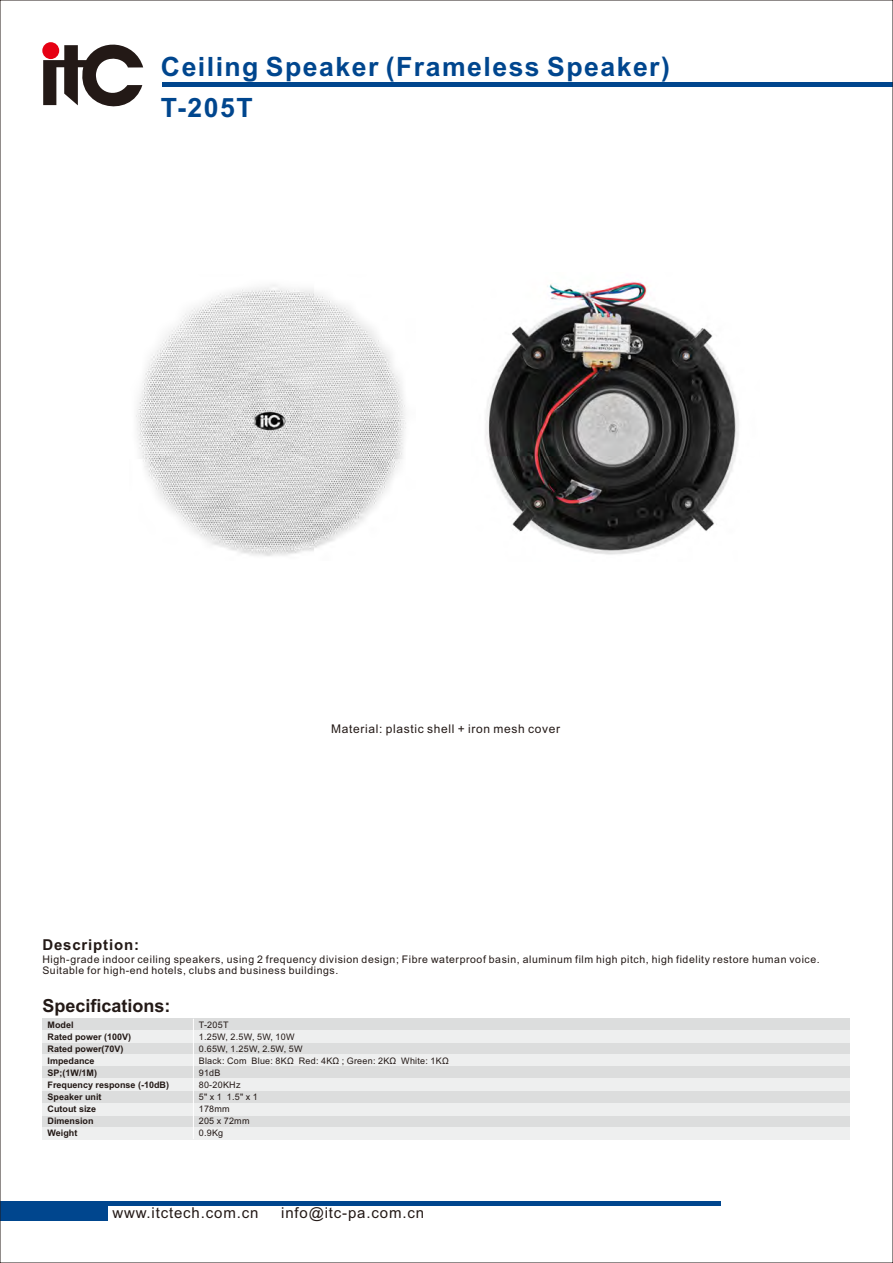
<style>
.page{position:relative;width:893px;height:1263px;background:#fff}
.page>*{position:absolute;margin:0;border:0;box-sizing:border-box;transform-origin:0 0}
.t1{font:700 26.55px/41.1px "Arial";letter-spacing:.055em;color:#00468e}
.t2{font:700 18px "Arial";color:#231916}
.t3{font:15px "Arial";letter-spacing:.055em;color:#231916}
.t4{font:700 15px "Arial";letter-spacing:.055em;color:#231916}
.t5{font:12px "Arial";letter-spacing:.055em;color:#231916}
.t6{font:10.5px/11.7px "Arial";letter-spacing:.055em;color:#231916}
.t7{font:9px/12px "Arial";letter-spacing:.03em;color:#231916}
.t8{font:700 9px/12px "Arial";color:#231916}
</style>
<div class="page">
<hr style="left:0;top:1202px;width:720px;height:4px;background:#00468e">
<div style="left:0;top:1202px;width:108px;height:18px;background:#00468e"></div>
<hr style="left:163px;top:82px;width:730px;height:4px;background:#00468e">
<svg style="left:43px;top:42px;width:100px;height:65px"></svg>
<div style="left:42px;top:1019px;width:808px;height:12px;background:#dcdddd"></div>
<div style="left:42px;top:1091px;width:808px;height:12px;background:#dcdddd"></div>
<div style="left:42px;top:1043px;width:808px;height:12px;background:#dcdddd"></div>
<div style="left:42px;top:1055px;width:808px;height:12px;background:#eeefef"></div>
<div style="left:42px;top:1031px;width:808px;height:12px;background:#eeefef"></div>
<div style="left:42px;top:1115px;width:808px;height:12px;background:#dcdddd"></div>
<div style="left:42px;top:1103px;width:808px;height:12px;background:#eeefef"></div>
<div style="left:42px;top:1067px;width:808px;height:12px;background:#dcdddd"></div>
<div style="left:42px;top:1079px;width:808px;height:12px;background:#eeefef"></div>
<div style="left:42px;top:1127px;width:808px;height:12px;background:#eeefef"></div>
<hr style="left:193px;top:1019px;width:1px;height:120px;background:#fff">
<img style="left:136px;top:285px;width:270px;height:271px">
<img style="left:485px;top:281px;width:254px;height:274px">
<h1 class="t1" style="left:161px;top:48px;width:511px">Ceiling Speaker (Frameless Speaker)<br>T-205T</h1>
<p class="t5" style="left:331px;top:724px;width:231px">Material: plastic shell + iron mesh cover</p>
<h3 class="t4" style="left:42px;top:939px;width:98px">Description:</h3>
<p class="t6" style="left:42px;top:954px;width:779px">High-grade indoor ceiling speakers, using 2 frequency division design; Fibre waterproof basin, aluminum film high pitch, high fidelity restore human voice.<br>Suitable for high-end hotels, clubs and business buildings.</p>
<h2 class="t2" style="left:42px;top:999px;width:130px">Specifications:</h2>
<p class="t8" style="left:48px;top:1020px;width:123px">Model<br>Rated power (100V)<br>Rated power(70V)<br>Impedance<br>SP;(1W/1M)<br>Frequency response (-10dB)<br>Speaker unit<br>Cutout size<br>Dimension<br>Weight</p>
<p class="t7" style="left:199px;top:1020px;width:252px">T-205T<br>1.25W, 2.5W, 5W, 10W<br>0.65W, 1.25W, 2.5W, 5W<br>Black: Com Blue: 8KΩ Red: 4KΩ ; Green: 2KΩ White: 1KΩ<br>91dB<br>80-20KHz<br>5" x 1 1.5" x 1<br>178mm<br>205 x 72mm<br>0.9Kg</p>
<h3 class="t3" style="left:112px;top:1207px;width:147px">www.itctech.com.cn</h3>
<h3 class="t3" style="left:281px;top:1207px;width:144px">info@itc-pa.com.cn</h3>
</div>
